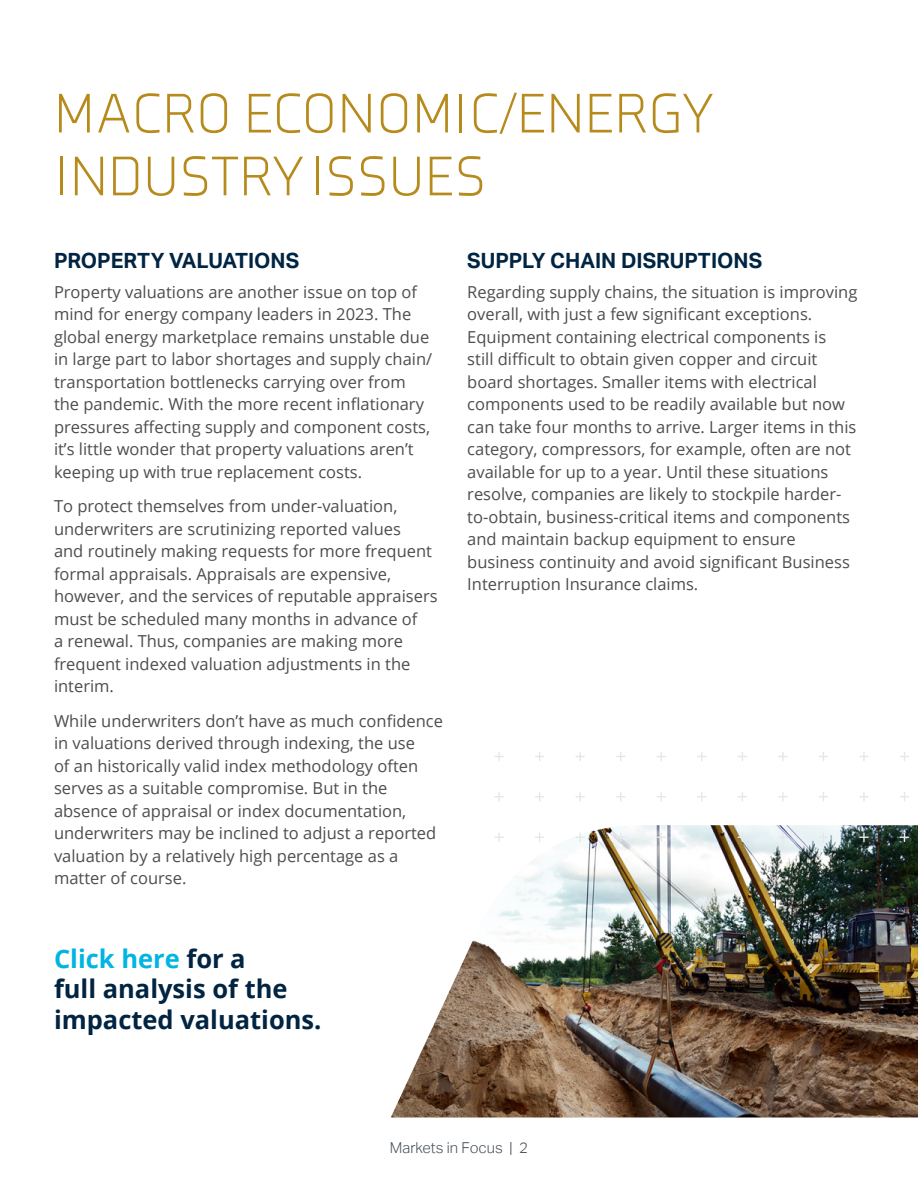
<style>
.page{position:relative;width:918px;height:1188px;background:#fff}
.page>*{position:absolute;margin:0;border:0;box-sizing:border-box;transform-origin:0 0}
.t1{font:300 57.15px/62.8px "Axia";color:#b78a1c}
.t2{font:700 25.5px/30.6px "Open Sans";color:#002442}
.t3{font:700 21px "Aktiv Grotesk";color:#002442}
.t4{font:16.5px/22.5px "Open Sans";color:#4d4d4f}
.t5{font:300 15px "Aktiv Grotesk";color:#464e55}
.s1{color:#00b5e2}
</style>
<div class="page">
<img style="left:391px;top:825px;width:527px;height:293px">
<svg style="left:494px;top:752px;width:10px;height:9px"></svg>
<svg style="left:535px;top:752px;width:9px;height:9px"></svg>
<svg style="left:575px;top:752px;width:10px;height:9px"></svg>
<svg style="left:616px;top:752px;width:10px;height:9px"></svg>
<svg style="left:656px;top:752px;width:10px;height:9px"></svg>
<svg style="left:697px;top:752px;width:10px;height:9px"></svg>
<svg style="left:738px;top:752px;width:9px;height:9px"></svg>
<svg style="left:778px;top:752px;width:10px;height:9px"></svg>
<svg style="left:819px;top:752px;width:9px;height:9px"></svg>
<svg style="left:859px;top:752px;width:10px;height:9px"></svg>
<svg style="left:900px;top:752px;width:9px;height:9px"></svg>
<svg style="left:494px;top:792px;width:10px;height:9px"></svg>
<svg style="left:535px;top:792px;width:9px;height:10px"></svg>
<svg style="left:575px;top:792px;width:10px;height:9px"></svg>
<svg style="left:616px;top:792px;width:9px;height:9px"></svg>
<svg style="left:657px;top:792px;width:9px;height:9px"></svg>
<svg style="left:697px;top:792px;width:10px;height:9px"></svg>
<svg style="left:738px;top:792px;width:9px;height:10px"></svg>
<svg style="left:778px;top:792px;width:10px;height:9px"></svg>
<svg style="left:819px;top:792px;width:9px;height:10px"></svg>
<svg style="left:859px;top:792px;width:10px;height:9px"></svg>
<svg style="left:900px;top:792px;width:9px;height:10px"></svg>
<svg style="left:494px;top:832px;width:10px;height:10px"></svg>
<svg style="left:535px;top:832px;width:9px;height:10px"></svg>
<svg style="left:575px;top:832px;width:10px;height:10px"></svg>
<svg style="left:616px;top:832px;width:10px;height:10px"></svg>
<svg style="left:656px;top:832px;width:10px;height:10px"></svg>
<svg style="left:697px;top:832px;width:10px;height:10px"></svg>
<svg style="left:738px;top:832px;width:9px;height:10px"></svg>
<svg style="left:778px;top:832px;width:10px;height:10px"></svg>
<svg style="left:819px;top:832px;width:9px;height:10px"></svg>
<svg style="left:859px;top:832px;width:10px;height:10px"></svg>
<svg style="left:900px;top:832px;width:9px;height:10px"></svg>
<h1 class="t1" style="left:54px;top:82px;width:662px">MACRO ECONOMIC/ENERGY<br>INDUSTRY ISSUES</h1>
<p class="t3" style="left:54px;top:249px;width:247px">PROPERTY VALUATIONS</p>
<p class="t4" style="left:54px;top:280px;width:380px">Property valuations are another issue on top of mind for energy company leaders in 2023. The global energy marketplace remains unstable due in large part to labor shortages and supply chain/ transportation bottlenecks carrying over from the pandemic. With the more recent inflationary pressures affecting supply and component costs, it’s little wonder that property valuations aren’t keeping up with true replacement costs.</p>
<p class="t4" style="left:54px;top:495px;width:385px">To protect themselves from under-valuation, underwriters are scrutinizing reported values<br>and routinely making requests for more frequent formal appraisals. Appraisals are expensive, however, and the services of reputable appraisers must be scheduled many months in advance of<br>a renewal. Thus, companies are making more frequent indexed valuation adjustments in the interim.</p>
<p class="t4" style="left:54px;top:709px;width:391px">While underwriters don’t have as much confidence in valuations derived through indexing, the use<br>of an historically valid index methodology often serves as a suitable compromise. But in the absence of appraisal or index documentation, underwriters may be inclined to adjust a reported valuation by a relatively high percentage as a matter of course.</p>
<p class="t3" style="left:467px;top:249px;width:296px">SUPPLY CHAIN DISRUPTIONS</p>
<p class="t4" style="left:467px;top:280px;width:392px">Regarding supply chains, the situation is improving overall, with just a few significant exceptions.<br>Equipment containing electrical components is<br>still difficult to obtain given copper and circuit board shortages. Smaller items with electrical components used to be readily available but now can take four months to arrive. Larger items in this category, compressors, for example, often are not available for up to a year. Until these situations resolve, companies are likely to stockpile harder&shy;to-obtain, business-critical items and components and maintain backup equipment to ensure business continuity and avoid significant Business Interruption Insurance claims.</p>
<h2 class="t2" style="left:54px;top:943px;width:269px"><span class="s1">Click here</span> for a<br>full analysis of the impacted valuations.</h2>
<p class="t5" style="left:390px;top:1139px;width:140px">Markets in Focus | 2</p>
</div>
